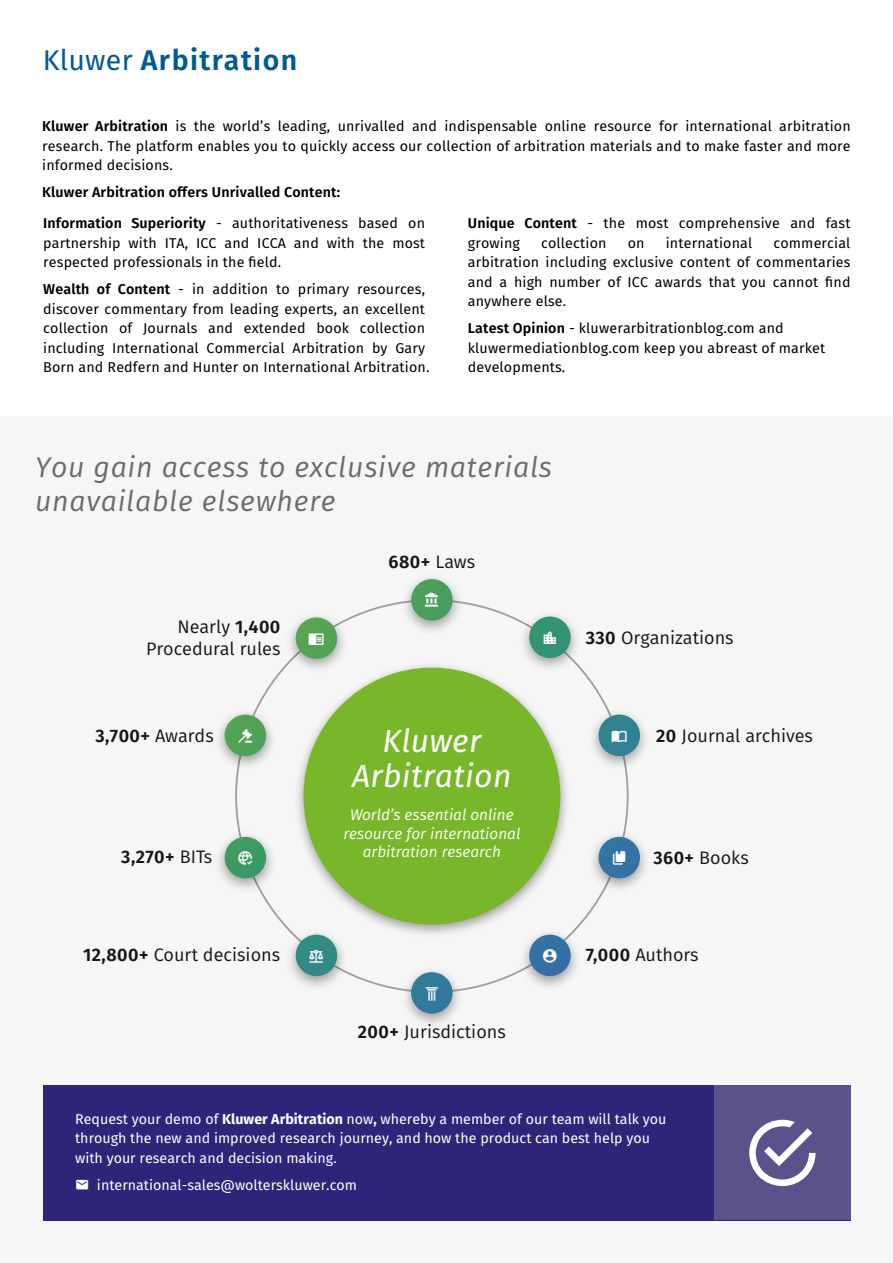
<style>
.page{position:relative;width:893px;height:1263px;background:#f6f6f6}
.page>*{position:absolute;margin:0;border:0;box-sizing:border-box;transform-origin:0 0}
.t1{font:italic 31.95px/34.3px "Fira Sans";letter-spacing:.01em;color:#fff;text-align:center}
.t2{font:italic 28.5px/34.2px "Fira Sans";letter-spacing:.025em;color:#6b6b6a}
.t3{font:600 28.5px "Fira Sans";letter-spacing:.05em;color:#005b92}
.t4{font:18px/21.6px "Fira Sans";color:#171511;text-align:right}
.t5{font:600 18px "Fira Sans";color:#171511}
.t6{font:italic 15.3px/18.5px "Fira Sans";color:#fff;text-align:center}
.t7{font:14.25px/19.5px "Fira Sans";letter-spacing:.01em;color:#000;text-align:justify}
.t8{font:14.25px/19.5px "Fira Sans";color:#fff}
.t9{font:600 14.25px "Fira Sans";letter-spacing:.01em;color:#000}
.s1{font-weight:400}
.s2{font-weight:600}
.s3{font-weight:700}
</style>
<div class="page">
<div style="left:0;top:0;width:893px;height:416px;background:#fff"></div>
<div style="left:43px;top:1085px;width:807px;height:135px;background:#2e247a"></div>
<div style="left:714px;top:1085px;width:136px;height:134px;background:#5b528c"></div>
<svg style="left:749px;top:1120px;width:66px;height:66px"></svg>
<img style="left:298px;top:666px;width:269px;height:268px">
<div style="left:303px;top:668px;width:257px;height:256px;background:#79b72a;border-radius:50%"></div>
<img style="left:593px;top:826px;width:53px;height:71px">
<div style="left:598px;top:837px;width:42px;height:41px;background:#3473a2;border-radius:21px"></div>
<img style="left:593px;top:703px;width:53px;height:72px">
<div style="left:598px;top:715px;width:42px;height:41px;background:#318292;border-radius:21px"></div>
<img style="left:396px;top:578px;width:72px;height:53px">
<div style="left:411px;top:579px;width:42px;height:41px;background:#4a9f5b;border-radius:21px"></div>
<img style="left:396px;top:971px;width:72px;height:53px">
<div style="left:411px;top:972px;width:42px;height:42px;background:#327a9d;border-radius:21px"></div>
<img style="left:281px;top:616px;width:71px;height:62px">
<div style="left:296px;top:617px;width:41px;height:42px;background:#55a453;border-radius:21px"></div>
<img style="left:282px;top:923px;width:70px;height:64px">
<div style="left:296px;top:935px;width:41px;height:41px;background:#318b84;border-radius:21px"></div>
<img style="left:219px;top:703px;width:53px;height:72px">
<div style="left:225px;top:715px;width:41px;height:41px;background:#52a255;border-radius:21px"></div>
<img style="left:219px;top:826px;width:53px;height:71px">
<div style="left:225px;top:837px;width:41px;height:41px;background:#3d9a64;border-radius:21px"></div>
<img style="left:514px;top:615px;width:72px;height:62px">
<div style="left:529px;top:616px;width:42px;height:42px;background:#329273;border-radius:21px"></div>
<img style="left:514px;top:923px;width:68px;height:64px">
<div style="left:529px;top:935px;width:42px;height:41px;background:#3570a5;border-radius:21px"></div>
<h2 class="t3" style="left:43px;top:37px;width:256px"><span class="s1">Kluwer</span> Arbitration</h2>
<p class="t7" style="left:42px;top:116px;width:810px"><span class="s2">Kluwer Arbitration</span> is the world’s leading, unrivalled and indispensable online resource for international arbitration research. The platform enables you to quickly access our collection of arbitration materials and to make faster and more informed decisions.</p>
<p class="t9" style="left:42px;top:181px;width:299px">Kluwer Arbitration offers Unrivalled Content:</p>
<p class="t7" style="left:43px;top:213px;width:383px"><span class="s2">Information Superiority</span> - authoritativeness based on partnership with ITA, ICC and ICCA and with the most respected professionals in the field.</p>
<p class="t7" style="left:43px;top:279px;width:388px;text-align:left"><span class="s2">Wealth of Content</span> - in addition to primary resources, discover commentary from leading experts, an excellent collection of Journals and extended book collection including International Commercial Arbitration by Gary Born and Redfern and Hunter on International Arbitration.</p>
<p class="t7" style="left:468px;top:213px;width:384px"><span class="s2">Unique Content</span> - the most comprehensive and fast growing</p>
<p class="t7" style="left:468px;top:232px;width:384px;text-indent:306px">commercial arbitration including exclusive content of commentaries and a high number of ICC awards that you cannot find anywhere else.</p>
<p class="t7" style="left:468px;top:318px;width:359px;text-align:left"><span class="s2">Latest Opinion</span> - kluwerarbitrationblog.com and kluwermediationblog.com keep you abreast of market developments.</p>
<p class="t7" style="left:541px;top:232px;width:67px">collection</p>
<p class="t7" style="left:628px;top:232px;width:18px">on</p>
<p class="t7" style="left:666px;top:232px;width:88px">international</p>
<h2 class="t2" style="left:35px;top:449px;width:518px">You gain access to exclusive materials unavailable elsewhere</h2>
<p class="t5" style="left:389px;top:547px;width:88px">680+ <span class="s1">Laws</span></p>
<p class="t4" style="left:146px;top:616px;width:136px">Nearly <span class="s2">1,400<br></span>Procedural rules</p>
<p class="t4" style="left:586px;top:626px;width:149px"><span class="s2">330</span> Organizations</p>
<p class="t5" style="left:95px;top:721px;width:120px">3,700+ <span class="s1">Awards</span></p>
<p class="t5" style="left:121px;top:842px;width:92px">3,270+ <span class="s1">BITs</span></p>
<h1 class="t1" style="left:352px;top:723px;width:161px">Kluwer<br>Arbitration</h1>
<p class="t6" style="left:343px;top:805px;width:179px">World’s essential online resource for international arbitration research</p>
<p class="t4" style="left:656px;top:725px;width:158px"><span class="s2">20</span> Journal archives</p>
<p class="t4" style="left:653px;top:847px;width:97px"><span class="s2">360+</span> Books</p>
<p class="t4" style="left:83px;top:944px;width:198px"><span class="s2">12,800+</span> Court decisions</p>
<p class="t4" style="left:586px;top:944px;width:114px"><span class="s2">7,000</span> Authors</p>
<p class="t4" style="left:358px;top:1020px;width:149px"><span class="s2">200+</span> Jurisdictions</p>
<p class="t8" style="left:75px;top:1108px;width:593px">Request your demo of <span class="s3">Kluwer Arbitration</span> now<span class="s3">,</span> whereby a member of our team will talk you through the new and improved research journey, and how the product can best help you with your research and decision making.</p>
<p class="t8" style="left:97px;top:1174px;width:262px">international-sales@wolterskluwer.com</p>
</div>
